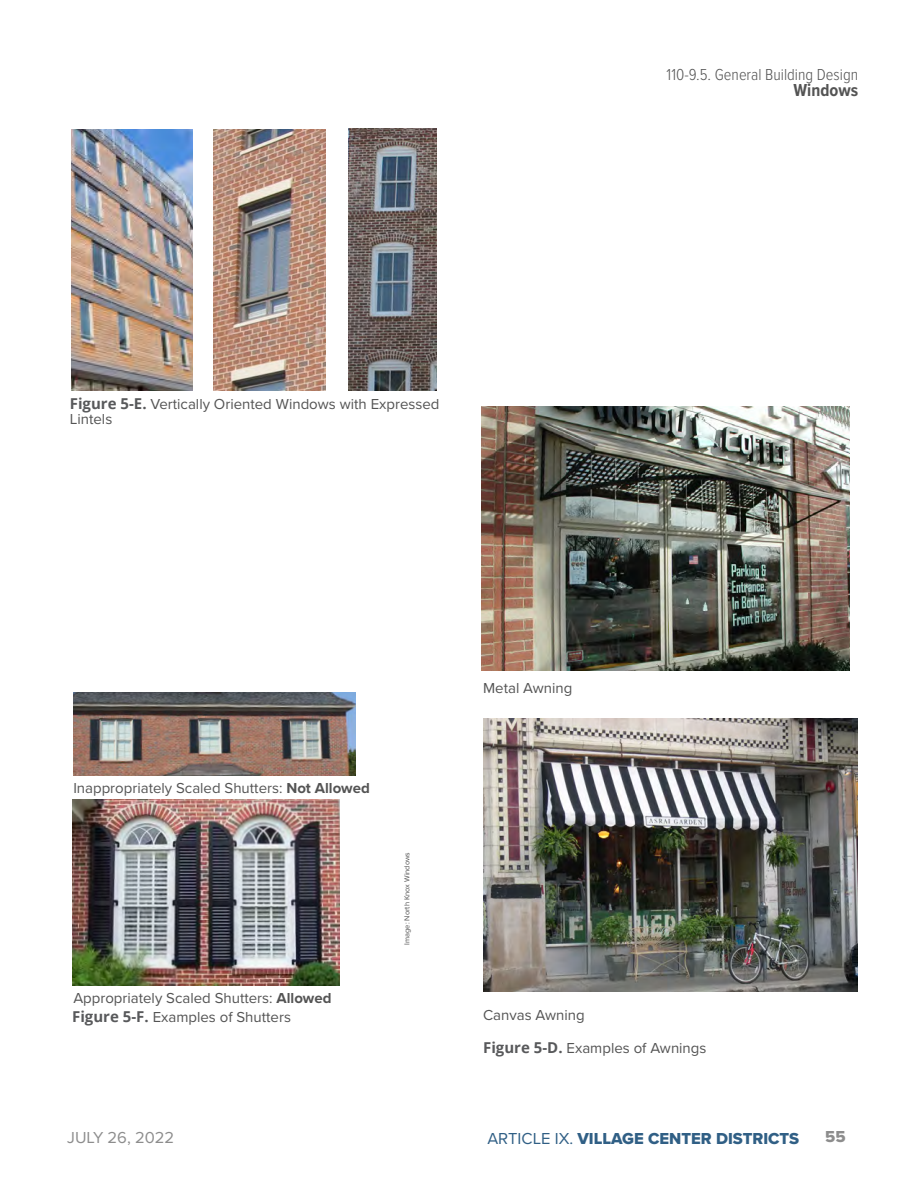
<style>
.page{position:relative;width:918px;height:1188px;background:#fff}
.page>*{position:absolute;margin:0;border:0;box-sizing:border-box;transform-origin:0 0}
.t1{font:700 18px "Proxima Nova Cond";color:#545454}
.t2{font:16.5px "Proxima Nova Extrabld";color:#305f85}
.t3{font:300 16.5px "Proxima Nova Cond";color:#545454}
.t4{font:16.5px "Proxima Nova";color:#8d8d8d}
.t5{font:16.5px "Proxima Nova Extrabld";color:#8d8d8d}
.t6{font:15px/15px "Proxima Nova";color:#545454}
.t7{font:7.5px "Proxima Nova";color:#545454}
.s1{font-family:"Open Sans";font-weight:700;color:#58595b}
.s2{font-weight:700}
.s3{font-family:"Proxima Nova"}
</style>
<div class="page">
<img style="left:482px;top:406px;width:368px;height:265px">
<img style="left:483px;top:718px;width:374px;height:273px">
<img style="left:71px;top:130px;width:122px;height:260px">
<img style="left:213px;top:129px;width:113px;height:261px">
<img style="left:348px;top:128px;width:88px;height:263px">
<img style="left:72px;top:799px;width:267px;height:187px">
<img style="left:73px;top:692px;width:282px;height:84px">
<p class="t3" style="left:667px;top:62px;width:193px">110-9.5. General Building Design</p>
<p class="t1" style="left:793px;top:77px;width:66px">Windows</p>
<p class="t6" style="left:70px;top:396px;width:371px"><span class="s1">Figure 5-E.</span> Vertically Oriented Windows with Expressed<br>Lintels</p>
<p class="t6" style="left:73px;top:780px;width:298px">Inappropriately Scaled Shutters: <span class="s2">Not Allowed</span></p>
<p class="t6" style="left:72px;top:988px;width:261px;line-height:19.4px">Appropriately Scaled Shutters: <span class="s2">Allowed<br></span><span class="s1">Figure 5-F.</span> Examples of Shutters</p>
<p class="t7" style="left:401px;top:945px;width:94px;rotate:-90deg">Image: North Knox Windows</p>
<p class="t6" style="left:483px;top:680px;width:91px">Metal Awning</p>
<p class="t6" style="left:483px;top:1007px;width:103px">Canvas Awning</p>
<p class="t6" style="left:483px;top:1040px;width:225px"><span class="s1">Figure 5-D.</span> Examples of Awnings</p>
<p class="t4" style="left:67px;top:1125px;width:18px">July</p>
<p class="t4" style="left:108px;top:1125px;width:68px">26, 2022</p>
<p class="t2" style="left:487px;top:1126px;width:313px"><span class="s3">ARTICLE IX.</span> VILLAGE CENTER DISTRICTS</p>
<p class="t5" style="left:825px;top:1124px;width:22px">55</p>
</div>
